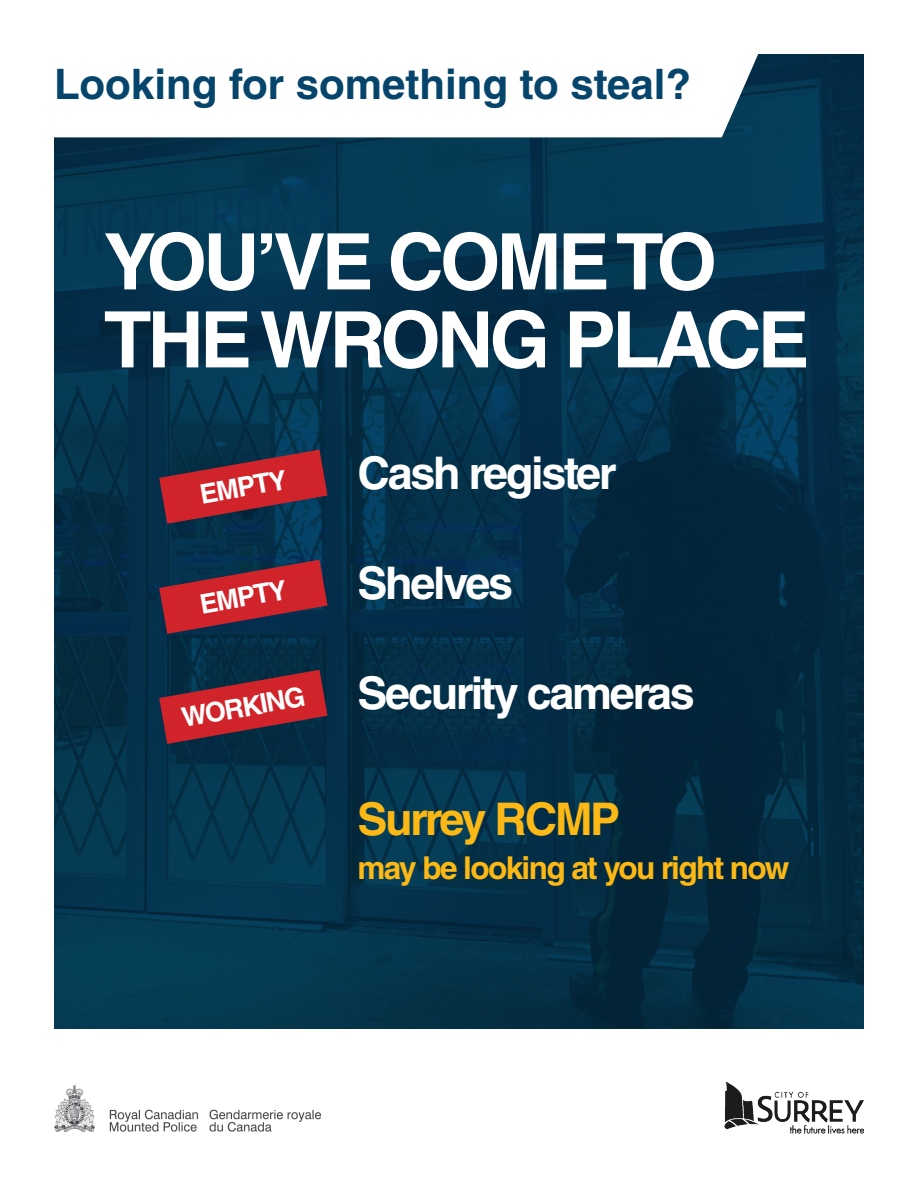
<style>
.page{position:relative;width:918px;height:1188px;background:#fff}
.page>*{position:absolute;margin:0;border:0;box-sizing:border-box;transform-origin:0 0}
.t1{font:700 78px/78px "Helvetica LT Std";letter-spacing:-.05em;color:#fff}
.t2{font:700 45px "Helvetica LT Std";letter-spacing:-.05em;color:#fff}
.t3{font:700 45px "Helvetica LT Std";letter-spacing:-.05em;color:#fcb814}
.t4{font:700 42px "Helvetica LT Std";color:#06456b}
.t5{font:700 31.5px "Helvetica LT Std";letter-spacing:-.05em;color:#fcb814}
.t6{font:700 27px "Helvetica LT Std";color:#fff}
</style>
<div class="page">
<img style="left:54px;top:54px;width:810px;height:975px">
<svg style="left:54px;top:54px;width:728px;height:83px"></svg>
<svg style="left:159px;top:450px;width:169px;height:74px;background:#802937"></svg>
<svg style="left:159px;top:560px;width:169px;height:74px;background:#802837"></svg>
<svg style="left:159px;top:670px;width:169px;height:74px;background:#802634"></svg>
<img style="left:54px;top:1085px;width:267px;height:47px">
<img style="left:724px;top:1083px;width:140px;height:51px">
<p class="t4" style="left:54px;top:59px;width:639px">Looking for something to steal?</p>
<h1 class="t1" style="left:104px;top:222px;width:707px">YOU’VE COME TO<br>THE WRONG PLACE</h1>
<p class="t6" style="left:197px;top:478px;width:89px;rotate:-10deg">EMPTY</p>
<p class="t6" style="left:197px;top:588px;width:89px;rotate:-10deg">EMPTY</p>
<p class="t6" style="left:179px;top:702px;width:126px;rotate:-10deg">WORKING</p>
<p class="t2" style="left:358px;top:446px;width:261px">Cash register</p>
<p class="t2" style="left:358px;top:556px;width:157px">Shelves</p>
<p class="t2" style="left:358px;top:666px;width:339px">Security cameras</p>
<p class="t3" style="left:358px;top:792px;width:264px">Surrey RCMP</p>
<p class="t5" style="left:358px;top:849px;width:433px">may be looking at you right now</p>
</div>
